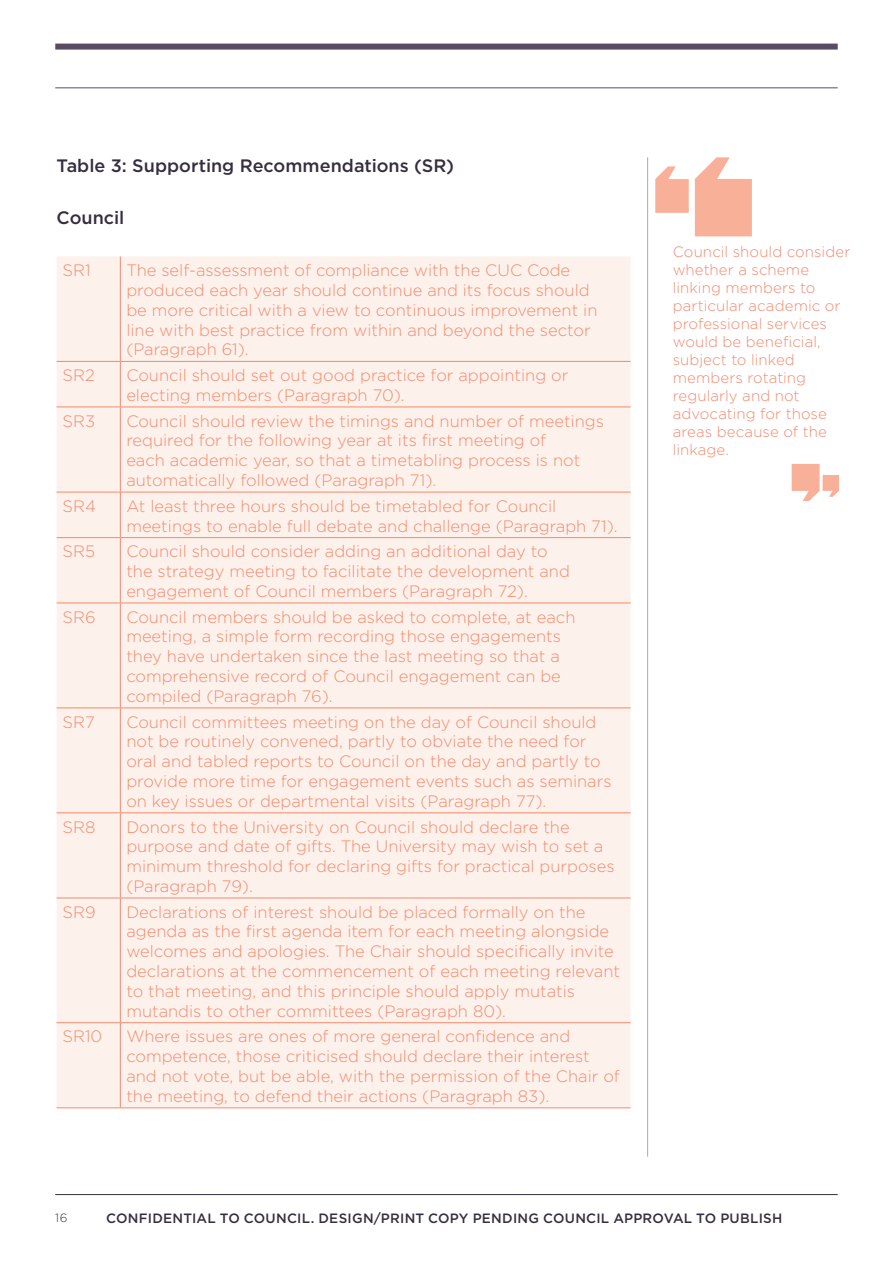
<style>
.page{position:relative;width:893px;height:1263px;background:#fff}
.page>*{position:absolute;margin:0;border:0;box-sizing:border-box;transform-origin:0 0}
.t1{font:500 18px "Gotham HTF";color:#362e3f}
.t2{font:300 16.5px/19.8px "Gotham HTF";color:#f48a6f}
.t3{font:300 15px/18px "Gotham HTF";letter-spacing:.005em;color:#f48a6f}
.t4{font:500 13.5px "Gotham HTF";letter-spacing:.015em;color:#362e3f}
.t5{font:300 12px "Gotham HTF";color:#362e3f}
</style>
<div class="page">
<div style="left:55px;top:44px;width:783px;height:6px;background:#574c62"></div>
<hr style="left:55px;top:87px;width:783px;height:1px;background:#574c62">
<hr style="left:55px;top:1194px;width:783px;height:1px;background:#362e3f">
<hr style="left:647px;top:157px;width:1px;height:1000px;background:#a8abab">
<div style="left:57px;top:256px;width:574px;height:851px;background:#fdf1eb"></div>
<hr style="left:120px;top:256px;width:1px;height:105px;background:#f48a6f">
<hr style="left:57px;top:361px;width:63px;height:1px;background:#f48a6f">
<hr style="left:120px;top:361px;width:511px;height:1px;background:#f48a6f">
<hr style="left:120px;top:362px;width:1px;height:45px;background:#f48a6f">
<hr style="left:57px;top:407px;width:63px;height:1px;background:#f48a6f">
<hr style="left:120px;top:407px;width:511px;height:1px;background:#f48a6f">
<hr style="left:120px;top:407px;width:1px;height:85px;background:#f48a6f">
<hr style="left:57px;top:492px;width:63px;height:1px;background:#f48a6f">
<hr style="left:120px;top:492px;width:511px;height:1px;background:#f48a6f">
<hr style="left:120px;top:492px;width:1px;height:45px;background:#f48a6f">
<hr style="left:57px;top:537px;width:63px;height:1px;background:#f48a6f">
<hr style="left:120px;top:537px;width:511px;height:1px;background:#f48a6f">
<hr style="left:120px;top:538px;width:1px;height:65px;background:#f48a6f">
<hr style="left:57px;top:603px;width:63px;height:1px;background:#f48a6f">
<hr style="left:120px;top:603px;width:511px;height:1px;background:#f48a6f">
<hr style="left:120px;top:603px;width:1px;height:104px;background:#f48a6f">
<hr style="left:57px;top:707px;width:63px;height:1px;background:#f48a6f">
<hr style="left:120px;top:707px;width:511px;height:1px;background:#f48a6f">
<hr style="left:120px;top:708px;width:1px;height:104px;background:#f48a6f">
<hr style="left:57px;top:812px;width:63px;height:1px;background:#f48a6f">
<hr style="left:120px;top:812px;width:511px;height:1px;background:#f48a6f">
<hr style="left:120px;top:813px;width:1px;height:84px;background:#f48a6f">
<hr style="left:57px;top:897px;width:63px;height:1px;background:#f48a6f">
<hr style="left:120px;top:897px;width:511px;height:1px;background:#f48a6f">
<hr style="left:120px;top:898px;width:1px;height:124px;background:#f48a6f">
<hr style="left:57px;top:1022px;width:63px;height:1px;background:#f48a6f">
<hr style="left:120px;top:1022px;width:511px;height:1px;background:#f48a6f">
<hr style="left:120px;top:1023px;width:1px;height:84px;background:#f48a6f">
<hr style="left:57px;top:1107px;width:63px;height:1px;background:#f48a6f">
<hr style="left:120px;top:1107px;width:511px;height:1px;background:#f48a6f">
<svg style="left:695px;top:157px;width:57px;height:79px"></svg>
<svg style="left:655px;top:166px;width:34px;height:47px"></svg>
<svg style="left:792px;top:464px;width:47px;height:37px"></svg>
<p class="t1" style="left:57px;top:156px;width:399px">Table 3: Supporting Recommendations (SR)</p>
<p class="t1" style="left:57px;top:207px;width:69px">Council</p>
<p class="t2" style="left:63px;top:260px;width:30px">SR1</p>
<p class="t2" style="left:126px;top:260px;width:473px">The self-assessment of compliance with the CUC Code produced each year should continue and its focus should be more critical with a view to continuous improvement in line with best practice from within and beyond the sector (Paragraph 61).</p>
<p class="t2" style="left:63px;top:365px;width:34px">SR2</p>
<p class="t2" style="left:126px;top:365px;width:443px">Council should set out good practice for appointing or electing members (Paragraph 70).</p>
<p class="t2" style="left:63px;top:411px;width:34px">SR3</p>
<p class="t2" style="left:126px;top:411px;width:479px">Council should review the timings and number of meetings required for the following year at its first meeting of<br>each academic year, so that a timetabling process is not automatically followed (Paragraph 71).</p>
<p class="t2" style="left:63px;top:496px;width:35px">SR4</p>
<p class="t2" style="left:126px;top:496px;width:493px">At least three hours should be timetabled for Council meetings to enable full debate and challenge (Paragraph 71).</p>
<p class="t2" style="left:63px;top:541px;width:34px">SR5</p>
<p class="t2" style="left:126px;top:541px;width:445px">Council should consider adding an additional day to the strategy meeting to facilitate the development and engagement of Council members (Paragraph 72).</p>
<p class="t2" style="left:63px;top:607px;width:35px">SR6</p>
<p class="t2" style="left:126px;top:607px;width:451px">Council members should be asked to complete, at each meeting, a simple form recording those engagements they have undertaken since the last meeting so that a comprehensive record of Council engagement can be compiled (Paragraph 76).</p>
<p class="t2" style="left:63px;top:712px;width:34px">SR7</p>
<p class="t2" style="left:126px;top:712px;width:487px">Council committees meeting on the day of Council should not be routinely convened, partly to obviate the need for oral and tabled reports to Council on the day and partly to provide more time for engagement events such as seminars on key issues or departmental visits (Paragraph 77).</p>
<p class="t2" style="left:63px;top:817px;width:34px">SR8</p>
<p class="t2" style="left:126px;top:817px;width:490px">Donors to the University on Council should declare the purpose and date of gifts. The University may wish to set a minimum threshold for declaring gifts for practical purposes (Paragraph 79).</p>
<p class="t2" style="left:63px;top:902px;width:35px">SR9</p>
<p class="t2" style="left:126px;top:902px;width:495px">Declarations of interest should be placed formally on the agenda as the first agenda item for each meeting alongside welcomes and apologies. The Chair should specifically invite declarations at the commencement of each meeting relevant to that meeting, and this principle should apply mutatis mutandis to other committees (Paragraph 80).</p>
<p class="t2" style="left:63px;top:1026px;width:41px">SR10</p>
<p class="t2" style="left:126px;top:1026px;width:495px">Where issues are ones of more general confidence and competence, those criticised should declare their interest and not vote, but be able, with the permission of the Chair of the meeting, to defend their actions (Paragraph 83).</p>
<p class="t3" style="left:673px;top:243px;width:179px">Council should consider whether a scheme linking members to particular academic or professional services would be beneficial, subject to linked members rotating regularly and not advocating for those areas because of the linkage.</p>
<p class="t5" style="left:55px;top:1211px;width:14px">16</p>
<p class="t4" style="left:106px;top:1211px;width:678px">CONFIDENTIAL TO COUNCIL. DESIGN/PRINT COPY PENDING COUNCIL APPROVAL TO PUBLISH</p>
</div>
